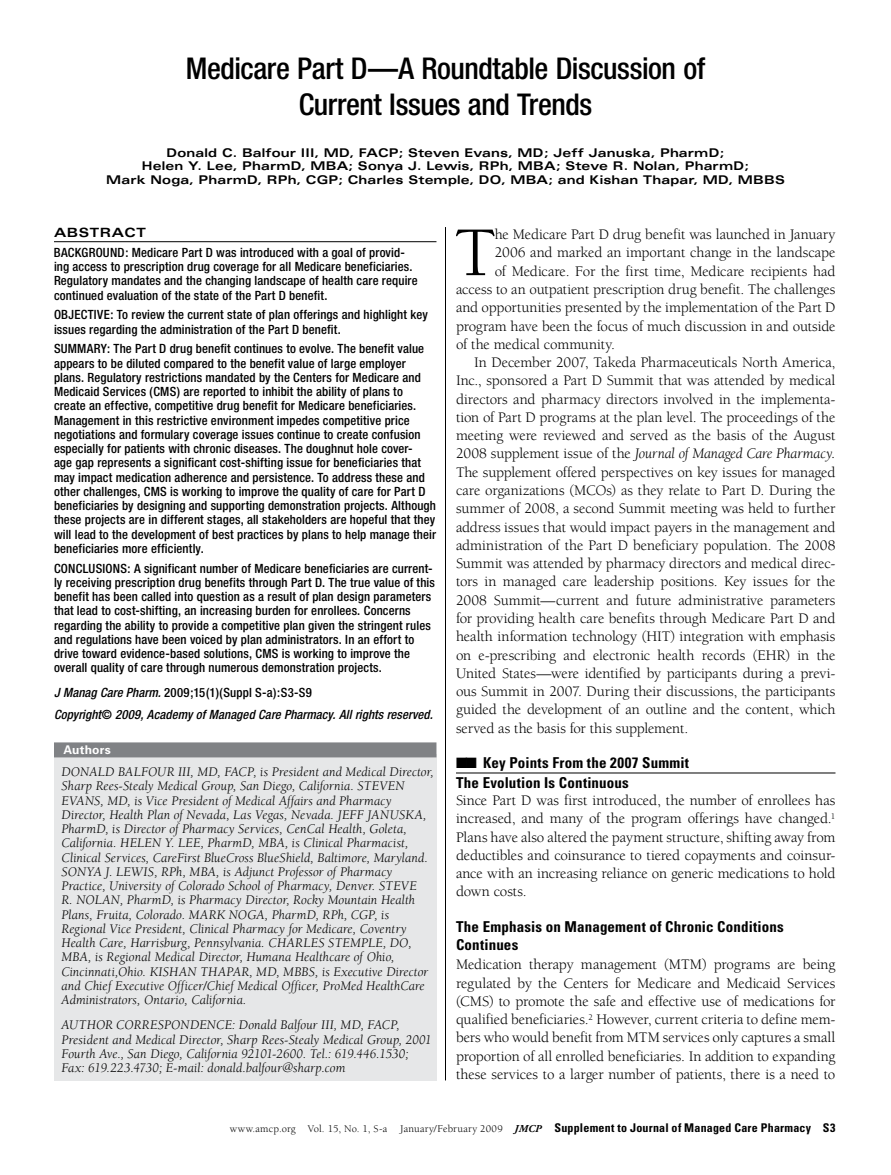
<style>
.page{position:relative;width:891px;height:1175px;background:#fff}
.page>*{position:absolute;margin:0;border:0;box-sizing:border-box;transform-origin:0 0}
.t1{font:71.7px "Berkeley Pro";color:#000}
.t2{font:500 condensed 30px/36px "Helvetica Neue";letter-spacing:-.015em;color:#000;text-align:center}
.t3{font:15px/18.3px "Berkeley Pro";letter-spacing:-.01em;color:#000;text-align:justify}
.t4{font:700 condensed 15px/19.5px "Univers";letter-spacing:.01em;color:#000}
.t5{font:italic 15px "Berkeley Pro";letter-spacing:-.015em;color:#000}
.t6{font:italic 13.5px/14.2px "Berkeley Pro";letter-spacing:.01em;color:#000}
.t7{font:500 condensed 12.75px/14.2px "Helvetica Neue";letter-spacing:.01em;color:#000}
.t8{font:italic 500 condensed 12.75px/21.8px "Helvetica Neue";letter-spacing:.01em;color:#000}
.t9{font:700 expanded 12.75px "Univers";letter-spacing:.05em;color:#000}
.t10{font:700 expanded 12px/13.5px "Univers";letter-spacing:.01em;color:#000;text-align:center}
.t11{font:700 12px "Univers";letter-spacing:.02em;color:#fff}
.t12{font:10.5px "Berkeley Pro";letter-spacing:.025em;color:#000}
.s1{font-style:normal}
.s2{font-family:"Adobe Garamond Pro";font-weight:700;font-style:italic}
.s3{font-family:"Univers";font-weight:700;font-stretch:condensed;font-size:12px}
</style>
<div class="page">
<hr style="left:456px;top:772px;width:380px;height:1px;background:#000">
<hr style="left:445px;top:227px;width:1px;height:853px;background:#000">
<hr style="left:54px;top:241px;width:382px;height:1px;background:#000">
<div style="left:54px;top:753px;width:382px;height:327px;background:#e6e7e8"></div>
<div style="left:54px;top:742px;width:382px;height:15px;background:#808285"></div>
<h2 class="t2" style="left:186px;top:50px;width:521px">Medicare Part D—A Roundtable Discussion of<br>Current Issues and Trends</h2>
<p class="t10" style="left:106px;top:146px;width:680px">Donald C. Balfour III, MD, FAC P; Steven Evans, MD; Jeff Januska, PharmD;<br>Helen Y. Lee, PharmD, MBA; Sonya J. Lewis, RPh, MBA; Steve R. Nolan, PharmD;<br>Mark Noga, PharmD, RPh, CGP; Charles Stemple, DO, MBA; and Kishan Thapar, MD, MBBS</p>
<p class="t9" style="left:54px;top:225px;width:13px">Abs</p>
<p class="t9" style="left:90px;top:225px;width:58px">tract</p>
<p class="t7" style="left:54px;top:245px;width:365px">BACKGROUND: Medicare Part D was introduced with a goal of provid&shy;ing access to prescription drug coverage for all Medicare beneficiaries.<br>Regulatory mandates and the changing landscape of health care require continued evaluation of the state of the Part D benefit.</p>
<p class="t7" style="left:54px;top:307px;width:375px">OBJECTIVE: To review the current state of plan offerings and highlight key issues regarding the administration of the Part D benefit.</p>
<p class="t7" style="left:54px;top:341px;width:384px">SUMMARY: The Part D drug benefit continues to evolve. The benefit value appears to be diluted compared to the benefit value of large employer plans. Regulatory restrictions mandated by the Centers for Medicare and Medicaid Services (CMS) are reported to inhibit the ability of plans to create an effective, competitive drug benefit for Medicare beneficiaries.<br>Management in this restrictive environment impedes competitive price negotiations and formulary coverage issues continue to create confusion especially for patients with chronic diseases. The doughnut hole cover-<br>age gap represents a significant cost-shifting issue for beneficiaries that may impact medication adherence and persistence. To address these and other challenges, CMS is working to improve the quality of care for Part D beneficiaries by designing and supporting demonstration projects. Although these projects are in different stages, all stakeholders are hopeful that they will lead to the development of best practices by plans to help manage their beneficiaries more efficiently.</p>
<p class="t7" style="left:54px;top:561px;width:382px">CONCLUSIONS: A significant number of Medicare beneficiaries are current&shy;ly receiving prescription drug benefits through Part D. The true value of this benefit has been called into question as a result of plan design parameters that lead to cost-shifting, an increasing burden for enrollees. Concerns regarding the ability to provide a competitive plan given the stringent rules and regulations have been voiced by plan administrators. In an effort to drive toward evidence-based solutions, CMS is working to improve the overall quality of care through numerous demonstration projects.</p>
<p class="t8" style="left:54px;top:682px;width:380px">J Manag Care Pharm. <span class="s1">2009;15(1)(Suppl S-a):S3-S9<br></span>Copyright<span class="s1">©</span> 2009, Academy of Managed Care Pharmacy. All rights reserved.</p>
<p class="t11" style="left:63px;top:742px;width:49px">Authors</p>
<p class="t6" style="left:62px;top:765px;width:374px">DONALD BALFOUR III, MD, FACP, is President and Medical Director, Sharp Rees-Stealy Medical Group, San Diego, California. STEVEN EVANS, MD, is Vice President of Medical Affairs and Pharmacy Director, Health Plan of Nevada, Las Vegas, Nevada. JEFF JANUSKA, PharmD, is Director of Pharmacy Services, CenCal Health, Goleta, California. HELEN Y. LEE, PharmD, MBA, is Clinical Pharmacist, Clinical Services, CareFirst BlueCross BlueShield, Baltimore, Maryland.<br>SONYA J. LEWIS, RPh, MBA, is Adjunct Professor of Pharmacy Practice, University of Colorado School of Pharmacy, Denver. STEVE<br>R. NOLAN, PharmD, is Pharmacy Director, Rocky Mountain Health Plans, Fruita, Colorado. MARK NOGA, PharmD, RPh, CGP, is Regional Vice President, Clinical Pharmacy for Medicare, Coventry Health Care, Harrisburg, Pennsylvania. CHARLES STEMPLE, DO, MBA, is Regional Medical Director, Humana Healthcare of Ohio, Cincinnati,Ohio. KISHAN THAPAR, MD, MBBS, is Executive Director and Chief Executive Officer/Chief Medical Officer, ProMed HealthCare Administrators, Ontario, California.</p>
<p class="t6" style="left:62px;top:1018px;width:372px">AUTHOR CORRESPONDENCE: Donald Balfour III, MD, FACP, President and Medical Director, Sharp Rees-Stealy Medical Group, 2001<br>Fourth Ave., San Diego, California 92101-2600. Tel.: 619.446.1530; Fax: 619.223.4730; E-mail: donald.balfour@sharp.com</p>
<h1 class="t1" style="left:455px;top:213px;width:43px">T</h1>
<p class="t3" style="left:495px;top:225px;width:342px">he Medicare Part D drug benefit was launched in January</p>
<p class="t3" style="left:495px;top:244px;width:342px">2006 and marked an important change in the landscape</p>
<p class="t3" style="left:495px;top:262px;width:342px">of Medicare. For the first time, Medicare recipients had</p>
<p class="t3" style="left:456px;top:280px;width:381px">access to an outpatient prescription drug benefit. The challenges</p>
<p class="t3" style="left:456px;top:298px;width:381px">and opportunities presented by the implementation of the Part D</p>
<p class="t3" style="left:456px;top:317px;width:381px">program have been the focus of much discussion in and outside</p>
<p class="t3" style="left:456px;top:335px;width:161px">of the medical community.</p>
<p class="t3" style="left:474px;top:353px;width:363px">In December 2007, Takeda Pharmaceuticals North America,</p>
<p class="t3" style="left:456px;top:371px;width:381px">Inc., sponsored a Part D Summit that was attended by medical</p>
<p class="t3" style="left:456px;top:390px;width:381px">directors and pharmacy directors involved in the implementa-</p>
<p class="t3" style="left:456px;top:408px;width:381px">tion of Part D programs at the plan level. The proceedings of the</p>
<p class="t3" style="left:456px;top:426px;width:381px">meeting were reviewed and served as the basis of the August</p>
<p class="t5" style="left:456px;top:445px;width:381px"><span class="s1">2008 supplement issue of the</span> Journal of Managed Care Pharmacy.</p>
<p class="t3" style="left:456px;top:463px;width:381px">The supplement offered perspectives on key issues for managed</p>
<p class="t3" style="left:456px;top:481px;width:381px">care organizations (MCOs) as they relate to Part D. During the</p>
<p class="t3" style="left:456px;top:499px;width:381px">summer of 2008, a second Summit meeting was held to further</p>
<p class="t3" style="left:456px;top:518px;width:381px">address issues that would impact payers in the management and</p>
<p class="t3" style="left:456px;top:536px;width:381px">administration of the Part D beneficiary population. The 2008</p>
<p class="t3" style="left:456px;top:554px;width:381px">Summit was attended by pharmacy directors and medical direc-</p>
<p class="t3" style="left:456px;top:572px;width:381px">tors in managed care leadership positions. Key issues for the</p>
<p class="t3" style="left:456px;top:591px;width:381px">2008 Summit—current and future administrative parameters</p>
<p class="t3" style="left:456px;top:609px;width:381px">for providing health care benefits through Medicare Part D and</p>
<p class="t3" style="left:456px;top:627px;width:381px">health information technology (HIT) integration with emphasis</p>
<p class="t3" style="left:456px;top:646px;width:381px">on e-prescribing and electronic health records (EHR) in the</p>
<p class="t3" style="left:456px;top:664px;width:381px">United States—were identified by participants during a previ-</p>
<p class="t3" style="left:456px;top:682px;width:381px">ous Summit in 2007. During their discussions, the participants</p>
<p class="t3" style="left:456px;top:700px;width:381px">guided the development of an outline and the content, which</p>
<p class="t3" style="left:456px;top:719px;width:234px">served as the basis for this supplement.</p>
<p class="t4" style="left:456px;top:753px;width:235px">■■ Key Points From the 2007 Summit<br>The Evolution Is Continuous</p>
<p class="t3" style="left:456px;top:791px;width:381px">Since Part D was first introduced, the number of enrollees has increased, and many of the program offerings have changed.<sup>1<br></sup>Plans have also altered the payment structure, shifting away from deductibles and coinsurance to tiered copayments and coinsur&shy;ance with an increasing reliance on generic medications to hold down costs.</p>
<p class="t4" style="left:456px;top:917px;width:329px;line-height:18.3px">The Emphasis on Management of Chronic Conditions<br>Continues</p>
<p class="t3" style="left:456px;top:955px;width:381px">Medication therapy management (MTM) programs are being regulated by the Centers for Medicare and Medicaid Services (CMS) to promote the safe and effective use of medications for qualified beneficiaries.<sup>2</sup> However, current criteria to define mem&shy;bers who would benefit from MTM services only captures a small proportion of all enrolled beneficiaries. In addition to expanding these services to a larger number of patients, there is a need to</p>
<p class="t12" style="left:230px;top:1122px;width:607px">www.amcp.org Vol. 15, No. 1, S-a January/February 2009 <span class="s2">JMCP</span> <span class="s3">Supplement to Journal of Managed Care Pharmacy S3</span></p>
</div>
